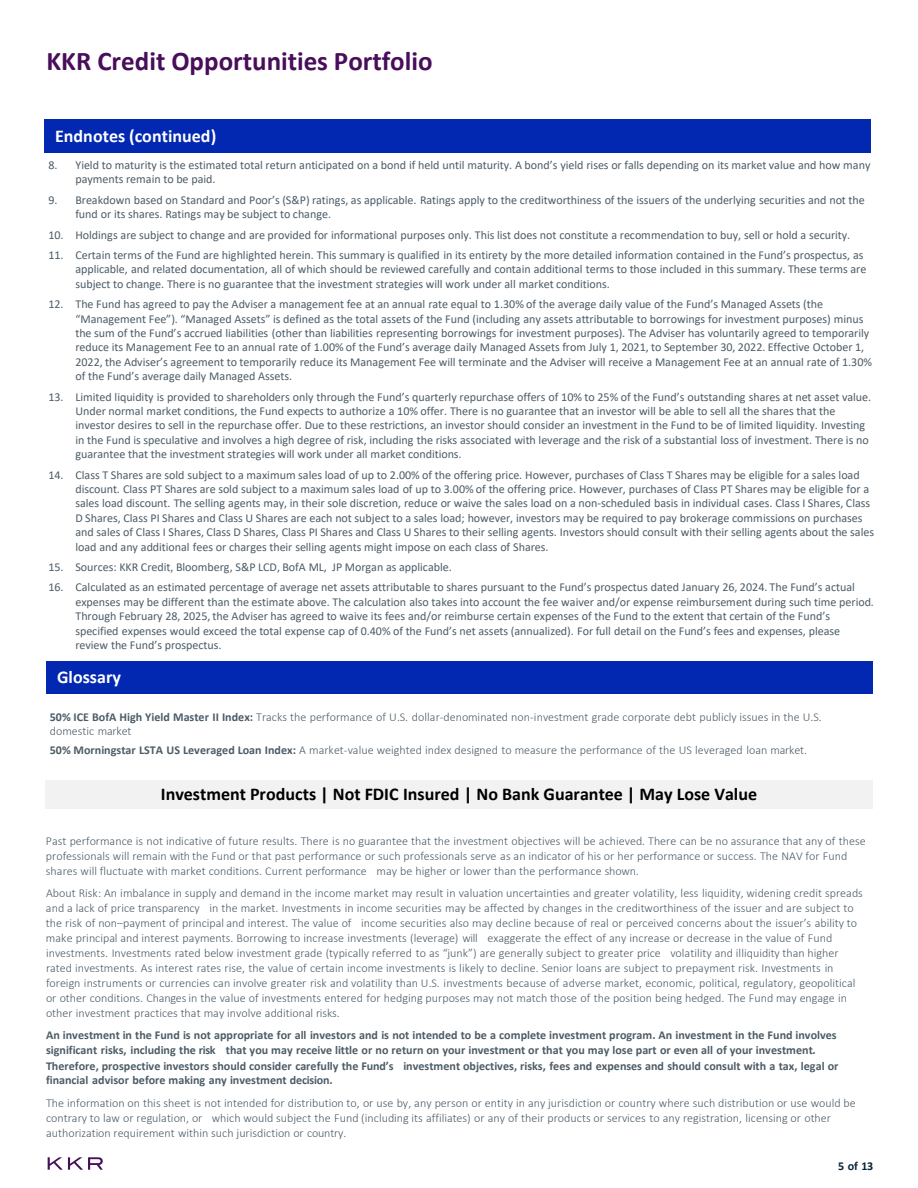
<style>
.page{position:relative;width:918px;height:1188px;background:#fff}
.page>*{position:absolute;margin:0;border:0;box-sizing:border-box;transform-origin:0 0}
.t1{font:700 27px "Calibri";color:#490e5a}
.t2{font:700 18px "Calibri";color:#000}
.t3{font:700 18px "Calibri";letter-spacing:.005em;color:#fff}
.t4{font:12px/14.4px "Calibri";letter-spacing:-.005em;color:#4c5c67}
.t5{font:300 12px/15px "Calibri";color:#4c5c67}
.t6{font:700 12px/15px "Calibri";color:#4c5c67}
.t7{font:700 12px "Calibri";color:#072535}
.s1{font-weight:700}
</style>
<div class="page">
<svg style="left:48px;top:1157px;width:55px;height:13px"></svg>
<div style="left:44px;top:119px;width:826px;height:33px;background:#0228b1"></div>
<div style="left:46px;top:661px;width:826px;height:32px;background:#0228b1"></div>
<div style="left:45px;top:780px;width:828px;height:29px;background:#f2f2f2"></div>
<h1 class="t1" style="left:46px;top:42px;width:388px">KKR Credit Opportunities Portfolio</h1>
<h2 class="t3" style="left:55px;top:123px;width:163px">Endnotes (continued)</h2>
<p class="t4" style="left:75px;top:157px;width:797px;text-indent:-27px">8. Yield to maturity is the estimated total return anticipated on a bond if held until maturity. A bond’s yield rises or falls depending on its market value and how many payments remain to be paid.</p>
<p class="t4" style="left:75px;top:192px;width:791px;text-indent:-27px">9. Breakdown based on Standard and Poor’s (S&amp;P) ratings, as applicable. Ratings apply to the creditworthiness of the issuers of the underlying securities and not the fund or its shares. Ratings may be subject to change.</p>
<p class="t4" style="left:48px;top:227px;width:803px">10. Holdings are subject to change and are provided for informational purposes only. This list does not constitute a recommendation to buy, sell or hold a security.</p>
<p class="t4" style="left:75px;top:247px;width:793px;text-indent:-27px">11. Certain terms of the Fund are highlighted herein. This summary is qualified in its entirety by the more detailed information contained in the Fund’s prospectus, as applicable, and related documentation, all of which should be reviewed carefully and contain additional terms to those included in this summary. These terms are subject to change. There is no guarantee that the investment strategies will work under all market conditions.</p>
<p class="t4" style="left:75px;top:297px;width:798px;text-indent:-27px">12. The Fund has agreed to pay the Adviser a management fee at an annual rate equal to 1.30% of the average daily value of the Fund’s Managed Assets (the “Management Fee”). “Managed Assets” is defined as the total assets of the Fund (including any assets attributable to borrowings for investment purposes) minus the sum of the Fund’s accrued liabilities (other than liabilities representing borrowings for investment purposes). The Adviser has voluntarily agreed to temporarily reduce its Management Fee to an annual rate of 1.00% of the Fund’s average daily Managed Assets from July 1, 2021, to September 30, 2022. Effective October 1, 2022, the Adviser’s agreement to temporarily reduce its Management Fee will terminate and the Adviser will receive a Management Fee at an annual rate of 1.30% of the Fund’s average daily Managed Assets.</p>
<p class="t4" style="left:75px;top:389px;width:797px;text-indent:-27px">13. Limited liquidity is provided to shareholders only through the Fund’s quarterly repurchase offers of 10% to 25% of the Fund’s outstanding shares at net asset value.<br>Under normal market conditions, the Fund expects to authorize a 10% offer. There is no guarantee that an investor will be able to sell all the shares that the investor desires to sell in the repurchase offer. Due to these restrictions, an investor should consider an investment in the Fund to be of limited liquidity. Investing in the Fund is speculative and involves a high degree of risk, including the risks associated with leverage and the risk of a substantial loss of investment. There is no guarantee that the investment strategies will work under all market conditions.</p>
<p class="t4" style="left:75px;top:467px;width:800px;text-indent:-27px">14. Class T Shares are sold subject to a maximum sales load of up to 2.00% of the offering price. However, purchases of Class T Shares may be eligible for a sales load discount. Class PT Shares are sold subject to a maximum sales load of up to 3.00% of the offering price. However, purchases of Class PT Shares may be eligible for a sales load discount. The selling agents may, in their sole discretion, reduce or waive the sales load on a non-scheduled basis in individual cases. Class I Shares, Class D Shares, Class PI Shares and Class U Shares are each not subject to a sales load; however, investors may be required to pay brokerage commissions on purchases and sales of Class I Shares, Class D Shares, Class PI Shares and Class U Shares to their selling agents. Investors should consult with their selling agents about the sales load and any additional fees or charges their selling agents might impose on each class of Shares.</p>
<p class="t4" style="left:48px;top:560px;width:405px">15. Sources: KKR Credit, Bloomberg, S&amp;P LCD, BofA ML, JP Morgan as applicable.</p>
<p class="t4" style="left:75px;top:580px;width:800px;text-indent:-27px">16. Calculated as an estimated percentage of average net assets attributable to shares pursuant to the Fund’s prospectus dated January 26, 2024. The Fund’s actual expenses may be different than the estimate above. The calculation also takes into account the fee waiver and/or expense reimbursement during such time period.<br>Through February 28, 2025, the Adviser has agreed to waive its fees and/or reimburse certain expenses of the Fund to the extent that certain of the Fund’s specified expenses would exceed the total expense cap of 0.40% of the Fund’s net assets (annualized). For full detail on the Fund’s fees and expenses, please review the Fund’s prospectus.</p>
<h2 class="t3" style="left:57px;top:665px;width:65px">Glossary</h2>
<p class="t5" style="left:50px;top:710px;width:774px;line-height:14.4px"><span class="s1">50% ICE BofA High Yield Master II Index:</span> Tracks the performance of U.S. dollar‐denominated non‐investment grade corporate debt publicly issues in the U.S. domestic market</p>
<p class="t5" style="left:50px;top:743px;width:759px"><span class="s1">50% Morningstar LSTA US Leveraged Loan Index:</span> A market‐value weighted index designed to measure the performance of the US leveraged loan market.</p>
<h2 class="t2" style="left:161px;top:782px;width:598px">Investment Products | Not FDIC Insured | No Bank Guarantee | May Lose Value</h2>
<p class="t5" style="left:46px;top:833px;width:821px">Past performance is not indicative of future results. There is no guarantee that the investment objectives will be achieved. There can be no assurance that any of these professionals will remain with the Fund or that past performance or such professionals serve as an indicator of his or her performance or success. The NAV for Fund shares will fluctuate with market conditions. Current performance may be higher or lower than the performance shown.</p>
<p class="t5" style="left:46px;top:886px;width:819px">About Risk: An imbalance in supply and demand in the income market may result in valuation uncertainties and greater volatility, less liquidity, widening credit spreads and a lack of price transparency in the market. Investments in income securities may be affected by changes in the creditworthiness of the issuer and are subject to the risk of non–payment of principal and interest. The value of income securities also may decline because of real or perceived concerns about the issuer’s ability to make principal and interest payments. Borrowing to increase investments (leverage) will exaggerate the effect of any increase or decrease in the value of Fund investments. Investments rated below investment grade (typically referred to as “junk”) are generally subject to greater price volatility and illiquidity than higher rated investments. As interest rates rise, the value of certain income investments is likely to decline. Senior loans are subject to prepayment risk. Investments in foreign instruments or currencies can involve greater risk and volatility than U.S. investments because of adverse market, economic, political, regulatory, geopolitical or other conditions. Changes in the value of investments entered for hedging purposes may not match those of the position being hedged. The Fund may engage in other investment practices that may involve additional risks.</p>
<p class="t6" style="left:46px;top:1028px;width:794px">An investment in the Fund is not appropriate for all investors and is not intended to be a complete investment program. An investment in the Fund involves significant risks, including the risk that you may receive little or no return on your investment or that you may lose part or even all of your investment.<br>Therefore, prospective investors should consider carefully the Fund’s investment objectives, risks, fees and expenses and should consult with a tax, legal or financial advisor before making any investment decision.</p>
<p class="t5" style="left:46px;top:1095px;width:811px">The information on this sheet is not intended for distribution to, or use by, any person or entity in any jurisdiction or country where such distribution or use would be contrary to law or regulation, or which would subject the Fund (including its affiliates) or any of their products or services to any registration, licensing or other authorization requirement within such jurisdiction or country.</p>
<p class="t7" style="left:838px;top:1157px;width:37px">5 of 13</p>
</div>
